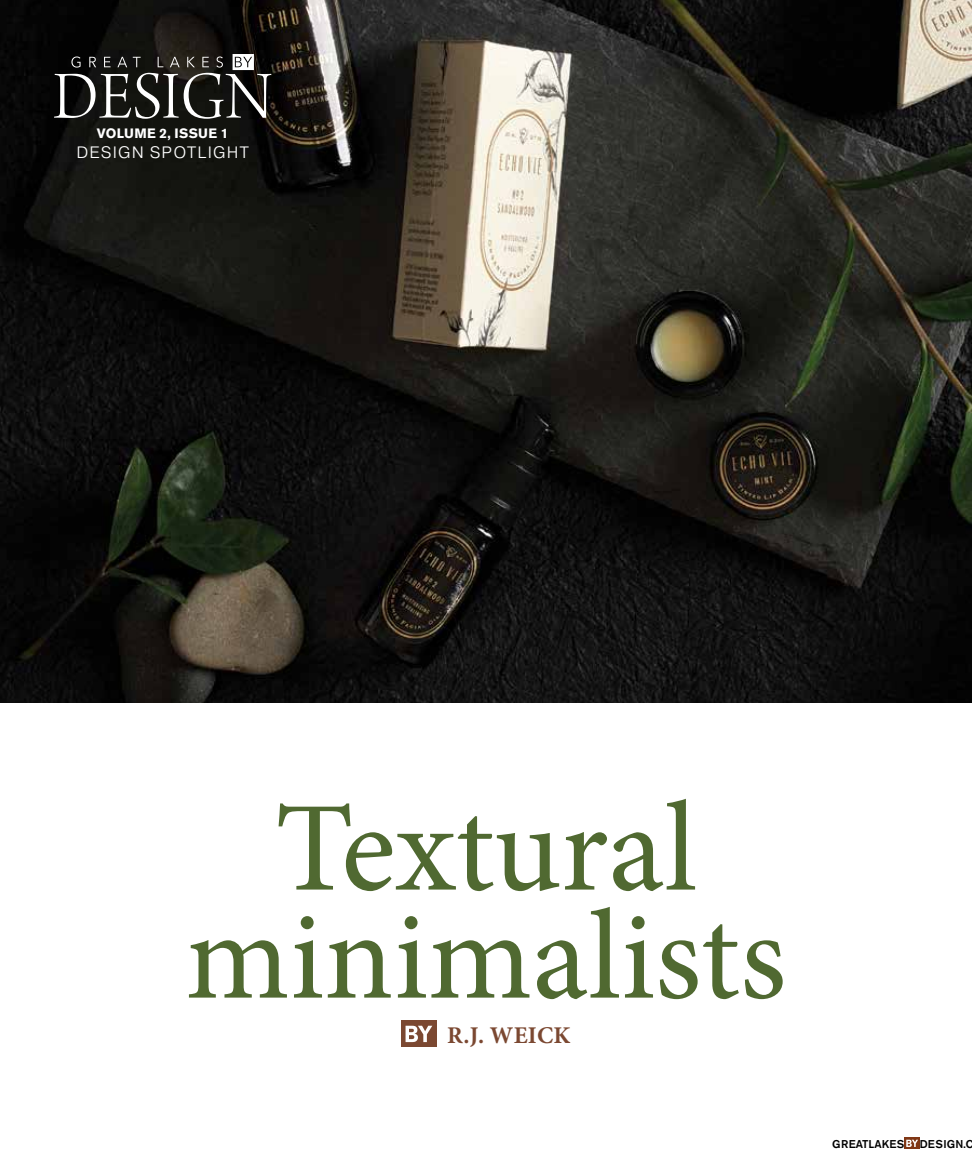
<style>
.page{position:relative;width:972px;height:1175px;background:#fff}
.page>*{position:absolute;margin:0;border:0;box-sizing:border-box;transform-origin:0 0}
.t1{font:127.5px/108px "Minion Pro";color:#506931;text-align:center}
.t2{font:700 24px "Minion Pro";letter-spacing:.015em;color:#7b4831}
.t3{font:300 16.5px "Pragmatica";letter-spacing:.07em;color:#fff}
.t4{font:700 13.5px "Akzidenz Grotesk BE";letter-spacing:.02em;color:#fff}
.t5{font:500 11.25px "Akzidenz Grotesk BE";letter-spacing:.01em;color:#000}
</style>
<div class="page">
<img style="left:0;top:0;width:972px;height:702px">
<div style="left:401px;top:1020px;width:36px;height:27px;background:#7b4831"></div>
<svg style="left:406px;top:1025px;width:26px;height:17px"></svg>
<div style="left:904px;top:1137px;width:16px;height:12px;background:#803715"></div>
<svg style="left:906px;top:1139px;width:12px;height:7px"></svg>
<svg style="left:54px;top:54px;width:217px;height:65px;background:#3e3e3b"></svg>
<p class="t4" style="left:97px;top:126px;width:133px">VOLUME 2, ISSUE 1</p>
<p class="t3" style="left:77px;top:142px;width:174px">DESIGN SPOTLIGHT</p>
<p class="t1" style="left:185px;top:795px;width:603px">Textural minimalists</p>
<p class="t2" style="left:447px;top:1018px;width:125px">R.J. WEICK</p>
<p class="t5" style="left:832px;top:1136px;width:74px">GREATLAKES</p>
<p class="t5" style="left:920px;top:1136px;width:55px">DESIGN.C</p>
</div>
